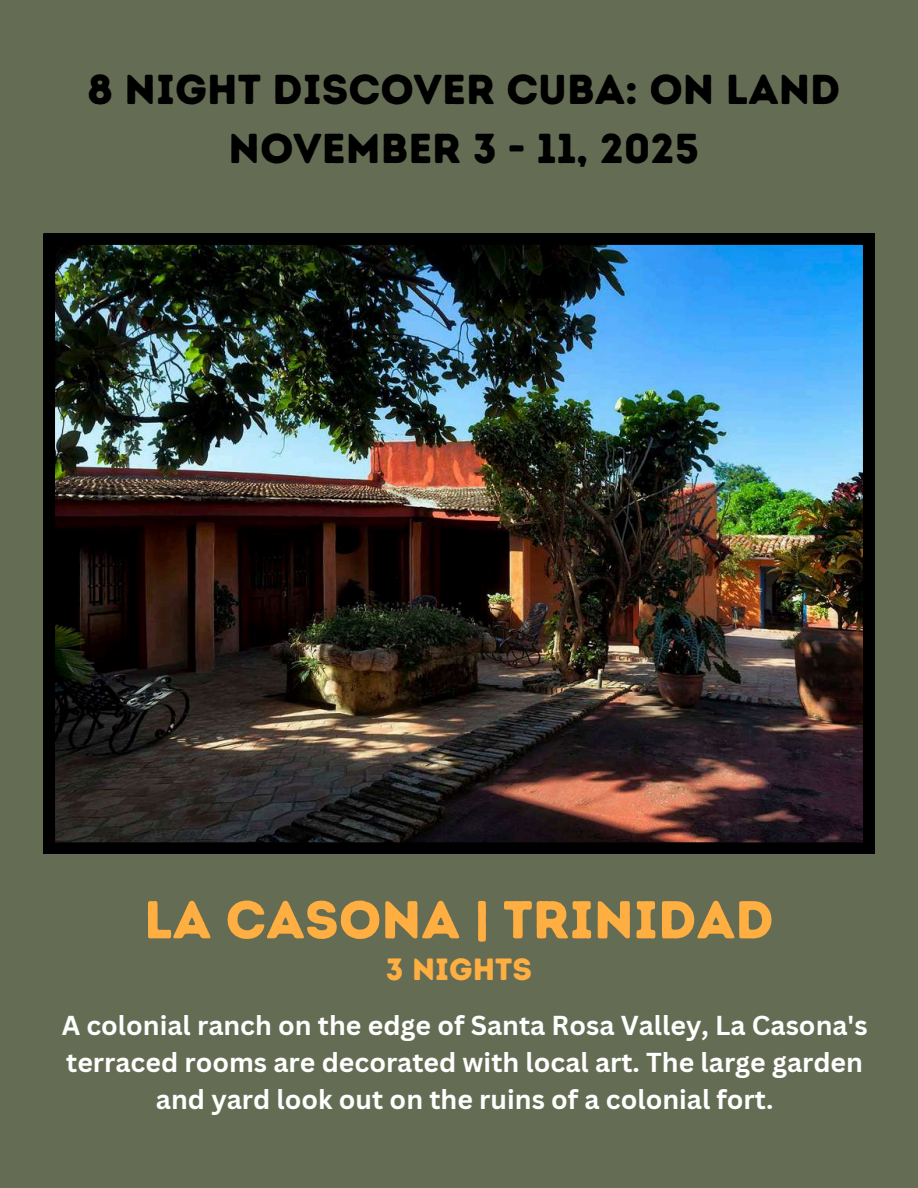
<style>
.page{position:relative;width:918px;height:1188px;background:#646d54}
.page>*{position:absolute;margin:0;border:0;box-sizing:border-box;transform-origin:0 0}
.t1{font:53.25px "Intro Rust Base";color:#ffae42}
.t2{font:41.85px/58.5px "Intro Rust Base";color:#000;text-align:center}
.t3{font:30.75px "Intro Rust Base";color:#ffae42}
.t4{font:700 26.7px/37.2px "Canva Sans";color:#fff;text-align:center}
</style>
<div class="page">
<img style="left:44px;top:234px;width:830px;height:620px">
<h2 class="t2" style="left:87px;top:60px;width:755px">8 NIGHT DISCOVER CUBA: ON LAND<br>NOVEMBER 3 - 11, 2025</h2>
<h1 class="t1" style="left:144px;top:888px;width:631px">LA CASONA | TRINIDAD</h1>
<p class="t3" style="left:386px;top:951px;width:148px">3 NIGHTS</p>
<p class="t4" style="left:62px;top:1006px;width:807px">A colonial ranch on the edge of Santa Rosa Valley, La Casona's terraced rooms are decorated with local art. The large garden and yard look out on the ruins of a colonial fort.</p>
</div>
